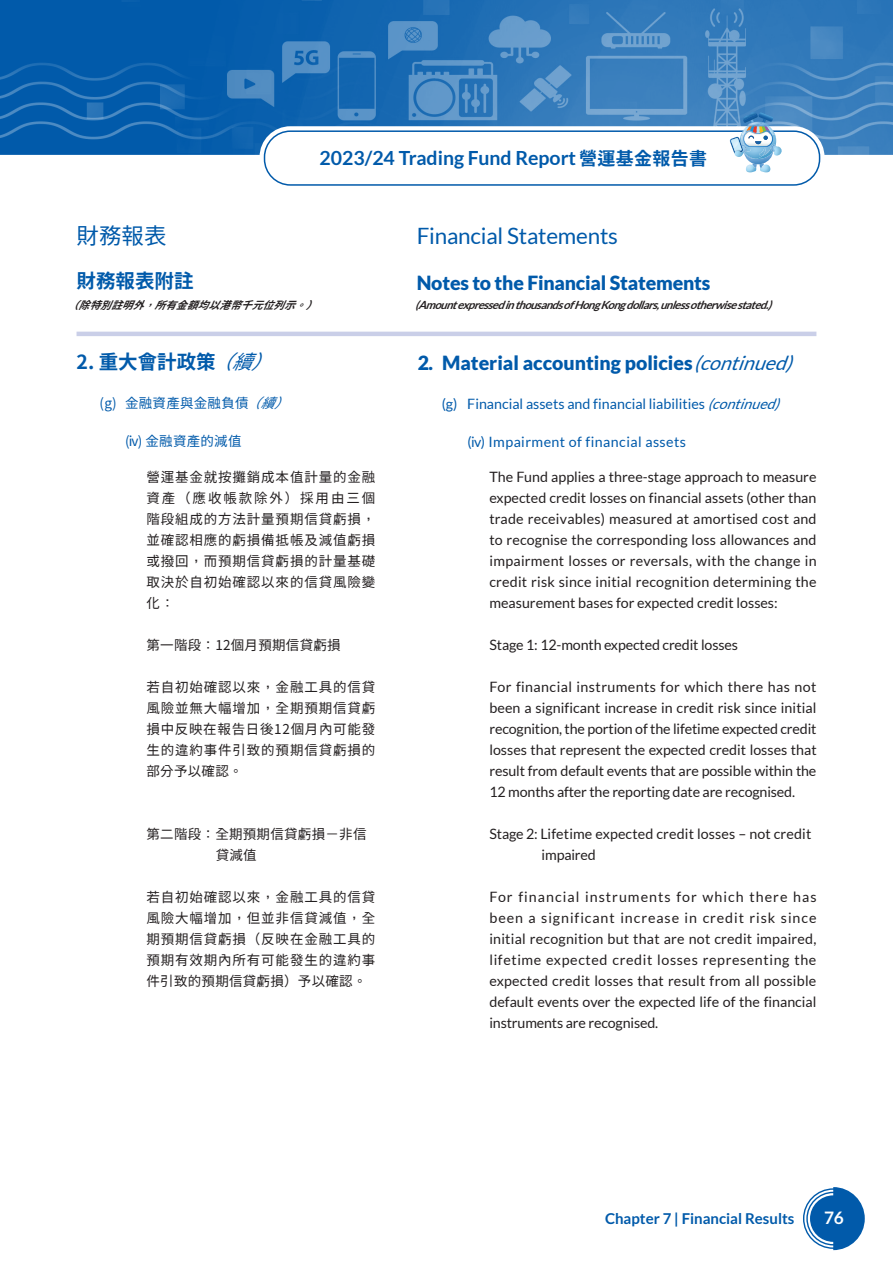
<style>
.page{position:relative;width:893px;height:1263px;background:#fff}
.page>*{position:absolute;margin:0;border:0;box-sizing:border-box;transform-origin:0 0}
.eBig{font:22.5px "Lato";letter-spacing:-.01em;color:#015aaa}
.中文大題{font:22.5px "Taipei Sans TC Beta";color:#015aaa}
.eBig-2{font:900 19.5px "Lato";letter-spacing:-.01em;color:#015aaa}
.t1{font:700 19.5px "Lato";color:#015aaa}
.中文大題-2{font:700 19.5px "Taipei Sans TC Beta";color:#015aaa}
.t2{font:700 17.25px "Lato";color:#fff}
.t3{font:700 15px "Lato";color:#015aaa}
.eng{font:14.25px/21px "Lato";letter-spacing:-.01em;color:#231f20;text-align:justify}
.eng-2{font:14.25px/21px "Lato";letter-spacing:.01em;color:#231f20}
.eng-3{font:14.25px "Lato";color:#015aaa}
.eng-4{font:14.25px "Lato";letter-spacing:.03em;color:#015aaa}
.中文大題-3{font:13.5px/21px "Taipei Sans TC Beta";letter-spacing:.065em;color:#231f20;text-align:justify}
.中文大題-4{font:13.5px/21px "Taipei Sans TC Beta";letter-spacing:.02em;color:#231f20}
.中文大題-5{font:13.5px "Taipei Sans TC Beta";letter-spacing:.02em;color:#015aaa}
.t4{font:italic 700 11.25px "Lato";color:#231f20}
.t5{font:italic 700 10.5px "Taipei Sans TC Beta";color:#231f20}
.s1{font-family:"Taipei Sans TC Beta";font-size:18px}
.s2{font-weight:400;font-style:italic}
.s3{font-style:italic}
</style>
<div class="page">
<img style="left:0;top:0;width:893px;height:155px">
<svg style="left:803px;top:1187px;width:62px;height:63px"></svg>
<div style="left:260px;top:126px;width:564px;height:64px;background:#fff;border-radius:31px"></div>
<div style="left:264px;top:130px;width:556px;height:56px;border:2px solid #015aaa;border-radius:26px"></div>
<img style="left:743px;top:112px;width:30px;height:1px">
<svg style="left:731px;top:113px;width:52px;height:59px"></svg>
<hr style="left:77px;top:332px;width:739px;height:4px;background:#cacfe8">
<p class="中文大題" style="left:77px;top:223px;width:92px">財務報表</p>
<p class="中文大題-2" style="left:77px;top:270px;width:119px">財務報表附註</p>
<h2 class="t1" style="left:320px;top:146px;width:389px">2023/24 Trading Fund Report <span class="s1">營運基金報告書</span></h2>
<p class="eBig" style="left:417px;top:224px;width:203px">Financial Statements</p>
<p class="eBig-2" style="left:417px;top:271px;width:295px">Notes to the Financial Statements</p>
<p class="t5" style="left:68px;top:299px;width:259px">（除特別註明外，所有金額均以港幣千元位列示。）</p>
<p class="t4" style="left:415px;top:299px;width:362px">(AmountexpressedinthousandsofHongKongdollars,unlessotherwisestated.)</p>
<p class="中文大題-2" style="left:77px;top:351px;width:213px">2. 重大會計政策<span class="s2">（續）</span></p>
<p class="eBig-2" style="left:418px;top:351px;width:383px">2. Material accounting policies<span class="s2">(continued)</span></p>
<p class="中文大題-5" style="left:99px;top:396px;width:201px">(g) 金融資產與金融負債<span class="s3">（續）</span></p>
<p class="中文大題-5" style="left:125px;top:434px;width:118px">(iv) 金融資產的減值</p>
<p class="中文大題-3" style="left:146px;top:466px;width:230px">營運基金就按攤銷成本值計量的金融資產（應收帳款除外）採用由三個階段組成的方法計量預期信貸虧損，並確認相應的虧損備抵帳及減值虧損或撥回，而預期信貸虧損的計量基礎取決於自初始確認以來的信貸風險變化：</p>
<p class="中文大題-4" style="left:146px;top:634px;width:196px">第一階段：12個月預期信貸虧損</p>
<p class="中文大題-3" style="left:146px;top:676px;width:230px">若自初始確認以來，金融工具的信貸風險並無大幅增加，全期預期信貸虧損中反映在報告日後12個月內可能發生的違約事件引致的預期信貸虧損的部分予以確認。</p>
<p class="中文大題-4" style="left:216px;top:824px;width:152px;text-indent:-69px">第二階段：全期預期信貸虧損－非信貸減值</p>
<p class="中文大題-3" style="left:146px;top:887px;width:230px">若自初始確認以來，金融工具的信貸風險大幅增加，但並非信貸減值，全期預期信貸虧損（反映在金融工具的預期有效期內所有可能發生的違約事件引致的預期信貸虧損）予以確認。</p>
<p class="eng-3" style="left:442px;top:396px;width:344px">(g) Financial assets and financial liabilities <span class="s3">(continued)</span></p>
<p class="eng-4" style="left:467px;top:434px;width:220px">(iv) Impairment of financial assets</p>
<p class="eng" style="left:489px;top:466px;width:329px">The Fund applies a three-stage approach to measure expected credit losses on financial assets (other than trade receivables) measured at amortised cost and to recognise the corresponding loss allowances and impairment losses or reversals, with the change in credit risk since initial recognition determining the measurement bases for expected credit losses:</p>
<p class="eng" style="left:489px;top:634px;width:250px">Stage 1: 12-month expected credit losses</p>
<p class="eng" style="left:489px;top:676px;width:329px">For financial instruments for which there has not been a significant increase in credit risk since initial recognition, the portion of the lifetime expected credit losses that represent the expected credit losses that result from default events that are possible within the 12 months after the reporting date are recognised.</p>
<p class="eng-2" style="left:542px;top:823px;width:271px;text-indent:-52px">Stage 2: Lifetime expected credit losses – not credit impaired</p>
<p class="eng" style="left:489px;top:886px;width:329px">For financial instruments for which there has been a significant increase in credit risk since initial recognition but that are not credit impaired, lifetime expected credit losses representing the expected credit losses that result from all possible default events over the expected life of the financial instruments are recognised.</p>
<p class="t3" style="left:605px;top:1210px;width:191px">Chapter 7 | Financial Results</p>
<p class="t2" style="left:824px;top:1207px;width:21px">76</p>
</div>
